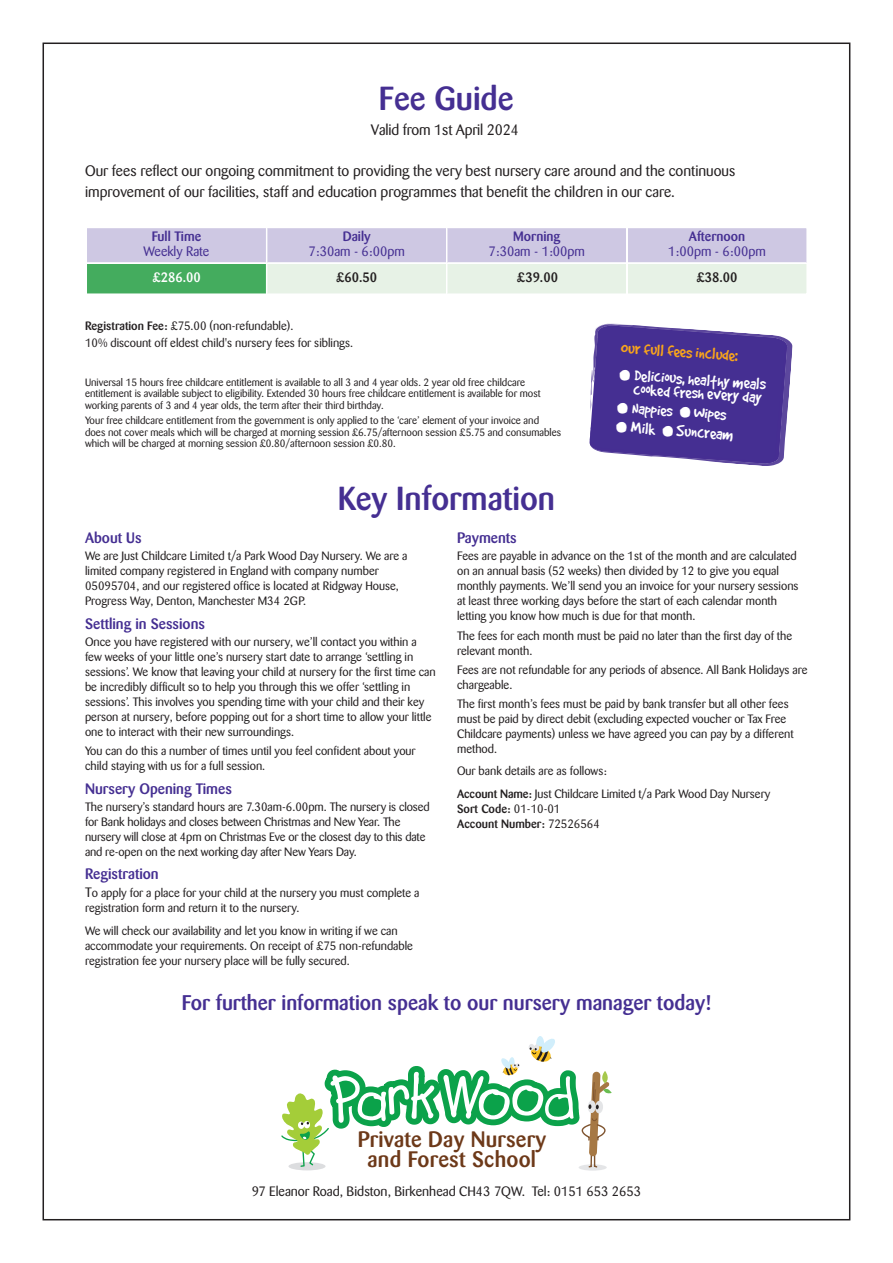
<style>
.page{position:relative;width:893px;height:1263px;background:#fff}
.page>*{position:absolute;margin:0;border:0;box-sizing:border-box;transform-origin:0 0}
.t1{font:500 33px "Barmeno";color:#452f92}
.t2{font:500 22.2px/20px "Barmeno";letter-spacing:.01em;color:#6d3919;text-align:center}
.t3{font:500 21px "Barmeno";color:#452f92}
.t4{font:18px/13.5px "Good Dog Plain";color:#fff}
.t5{font:18px "Good Dog Plain";color:#f9a51b}
.t6{font:15px/21px "Barmeno";color:#231f20}
.t7{font:500 15px "Barmeno";color:#452f92}
.t8{font:15px "Barmeno BQ";letter-spacing:-.01em;color:#231f20}
.t9{font:13.5px/15px "Barmeno";color:#452f92;text-align:center}
.t10{font:13.5px "Barmeno";color:#231f20}
.t11{font:500 13.5px "Barmeno BQ";color:#231f20}
.t12{font:500 13.5px "Barmeno BQ";color:#fff}
.t13{font:12px/15px "Barmeno";color:#231f20}
.t14{font:500 12px "Barmeno";color:#231f20}
.t15{font:10.5px/11.4px "Barmeno";color:#231f20}
.s1{font-weight:500}
.s2{font-size:13.5px}
.s3{font-weight:400}
</style>
<div class="page">
<div style="left:288px;top:1162px;width:38px;height:8px;background:#dcdddf;border-radius:50%"></div>
<div style="left:536px;top:1036px;width:8px;height:17px;background:#d1eefb;border-radius:50%"></div>
<div style="left:579px;top:1164px;width:28px;height:6px;background:#e4e5e7;border-radius:50%"></div>
<svg style="left:281px;top:1038px;width:331px;height:129px"></svg>
<svg style="left:87px;top:228px;width:720px;height:66px;background:#c7d4d5"></svg>
<hr style="left:266px;top:228px;width:1px;height:65px;background:#fff">
<hr style="left:446px;top:228px;width:1px;height:65px;background:#fff">
<hr style="left:626px;top:228px;width:1px;height:65px;background:#fff">
<hr style="left:87px;top:262px;width:179px;height:2px;background:#fff">
<hr style="left:267px;top:262px;width:179px;height:2px;background:#fff">
<hr style="left:447px;top:262px;width:179px;height:2px;background:#fff">
<hr style="left:627px;top:262px;width:179px;height:2px;background:#fff">
<svg style="left:589px;top:323px;width:203px;height:143px;background:#5e4ba1"></svg>
<p class="t1" style="left:379px;top:85px;width:136px">Fee Guide</p>
<p class="t8" style="left:371px;top:121px;width:149px">Valid from 1st April 2024</p>
<p class="t6" style="left:85px;top:161px;width:652px">Our fees reflect our ongoing commitment to providing the very best nursery care around and the continuous improvement of our facilities, staff and education programmes that benefit the children in our care.</p>
<p class="t9" style="left:144px;top:230px;width:67px"><span class="s1">Full Time<br></span>Weekly Rate</p>
<p class="t9" style="left:308px;top:230px;width:98px"><span class="s1">Daily<br></span>7:30am - 6:00pm</p>
<p class="t9" style="left:488px;top:230px;width:98px"><span class="s1">Morning<br></span>7:30am - 1:00pm</p>
<p class="t9" style="left:668px;top:230px;width:99px"><span class="s1">Afternoon<br></span>1:00pm - 6:00pm</p>
<p class="t12" style="left:153px;top:270px;width:50px">£286.00</p>
<p class="t11" style="left:336px;top:270px;width:43px">£60.50</p>
<p class="t11" style="left:517px;top:270px;width:43px">£39.00</p>
<p class="t11" style="left:696px;top:270px;width:43px">£38.00</p>
<p class="t13" style="left:85px;top:319px;width:210px"><span class="s1">Registration Fee:</span> £75.00 (non-refundable).</p>
<p class="t13" style="left:85px;top:337px;width:270px">10% discount off eldest child's nursery fees for siblings.</p>
<p class="t15" style="left:85px;top:378px;width:457px">Universal 15 hours free childcare entitlement is available to all 3 and 4 year olds. 2 year old free childcare entitlement is available subject to eligibility. Extended 30 hours free childcare entitlement is available for most working parents of 3 and 4 year olds, the term after their third birthday.</p>
<p class="t15" style="left:85px;top:416px;width:478px">Your free childcare entitlement from the government is only applied to the ‘care’ element of your invoice and does not cover meals which will be charged at morning session £6.75/afternoon session £5.75 and consumables which will be charged at morning session £0.80/afternoon session £0.80.</p>
<p class="t1" style="left:338px;top:485px;width:219px">Key Information</p>
<p class="t5" style="left:622px;top:339px;width:119px;rotate:4deg">Our full fees include:</p>
<p class="t4" style="left:635px;top:369px;width:133px;rotate:4deg">Delicious, healthy meals cooked fresh every day</p>
<p class="t4" style="left:633px;top:402px;width:96px;rotate:4deg">Nappies Wipes</p>
<p class="t4" style="left:631px;top:421px;width:104px;rotate:4deg">Milk Suncream</p>
<p class="t7" style="left:85px;top:532px;width:58px">About Us</p>
<p class="t13" style="left:85px;top:550px;width:324px">We are Just Childcare Limited t/a Park Wood Day Nursery. We are a limited company registered in England with company number 05095704, and our registered office is located at Ridgway House, Progress Way, Denton, Manchester M34 2GP.</p>
<p class="t7" style="left:85px;top:617px;width:121px">Settling in Sessions</p>
<p class="t13" style="left:85px;top:635px;width:352px">Once you have registered with our nursery, we’ll contact you within a few weeks of your little one’s nursery start date to arrange ‘settling in sessions’. We know that leaving your child at nursery for the first time can be incredibly difficult so to help you through this we offer ‘settling in sessions’. This involves you spending time with your child and their key person at nursery, before popping out for a short time to allow your little one to interact with their new surroundings.</p>
<p class="t13" style="left:85px;top:745px;width:332px">You can do this a number of times until you feel confident about your child staying with us for a full session.</p>
<p class="t7" style="left:85px;top:782px;width:148px">Nursery Opening Times</p>
<p class="t13" style="left:85px;top:800px;width:346px">The nursery’s standard hours are 7.30am-6.00pm. The nursery is closed for Bank holidays and closes between Christmas and New Year. The nursery will close at 4pm on Christmas Eve or the closest day to this date and re-open on the next working day after New Years Day.</p>
<p class="t7" style="left:85px;top:868px;width:75px">Registration</p>
<p class="t13" style="left:85px;top:886px;width:336px"><span class="s2">T</span>o apply for a place for your child at the nursery you must complete a registration form and return it to the nursery.</p>
<p class="t13" style="left:85px;top:924px;width:329px">We will check our availability and let you know in writing if we can accommodate your requirements. On receipt of £75 non-refundable registration fee your nursery place will be fully secured.</p>
<p class="t7" style="left:457px;top:532px;width:61px">Payments</p>
<p class="t13" style="left:457px;top:550px;width:343px">Fees are payable in advance on the 1st of the month and are calculated on an annual basis (52 weeks) then divided by 12 to give you equal monthly payments. We’ll send you an invoice for your nursery sessions at least three working days before the start of each calendar month letting you know how much is due for that month.</p>
<p class="t13" style="left:457px;top:629px;width:337px">The fees for each month must be paid no later than the first day of the relevant month.</p>
<p class="t13" style="left:457px;top:663px;width:352px">Fees are not refundable for any periods of absence. All Bank Holidays are chargeable.</p>
<p class="t13" style="left:457px;top:697px;width:338px">The first month’s fees must be paid by bank transfer but all other fees must be paid by direct debit (excluding expected voucher or Tax Free Childcare payments) unless we have agreed you can pay by a different method.</p>
<p class="t13" style="left:457px;top:765px;width:151px">Our bank details are as follows:</p>
<p class="t13" style="left:457px;top:787px;width:315px"><span class="s1">Account Name:</span> Just Childcare Limited t/a Park Wood Day Nursery</p>
<p class="t14" style="left:457px;top:803px;width:105px">Sort Code: <span class="s3">01-10-01</span></p>
<p class="t14" style="left:457px;top:818px;width:144px">Account Number: <span class="s3">72526564</span></p>
<p class="t3" style="left:182px;top:994px;width:531px">For further information speak to our nursery manager today!</p>
<p class="t2" style="left:358px;top:1131px;width:190px">Private Day Nursery and Forest School</p>
<p class="t10" style="left:252px;top:1186px;width:391px">97 Eleanor Road, Bidston, Birkenhead CH43 7QW. Tel: 0151 653 2653</p>
</div>
